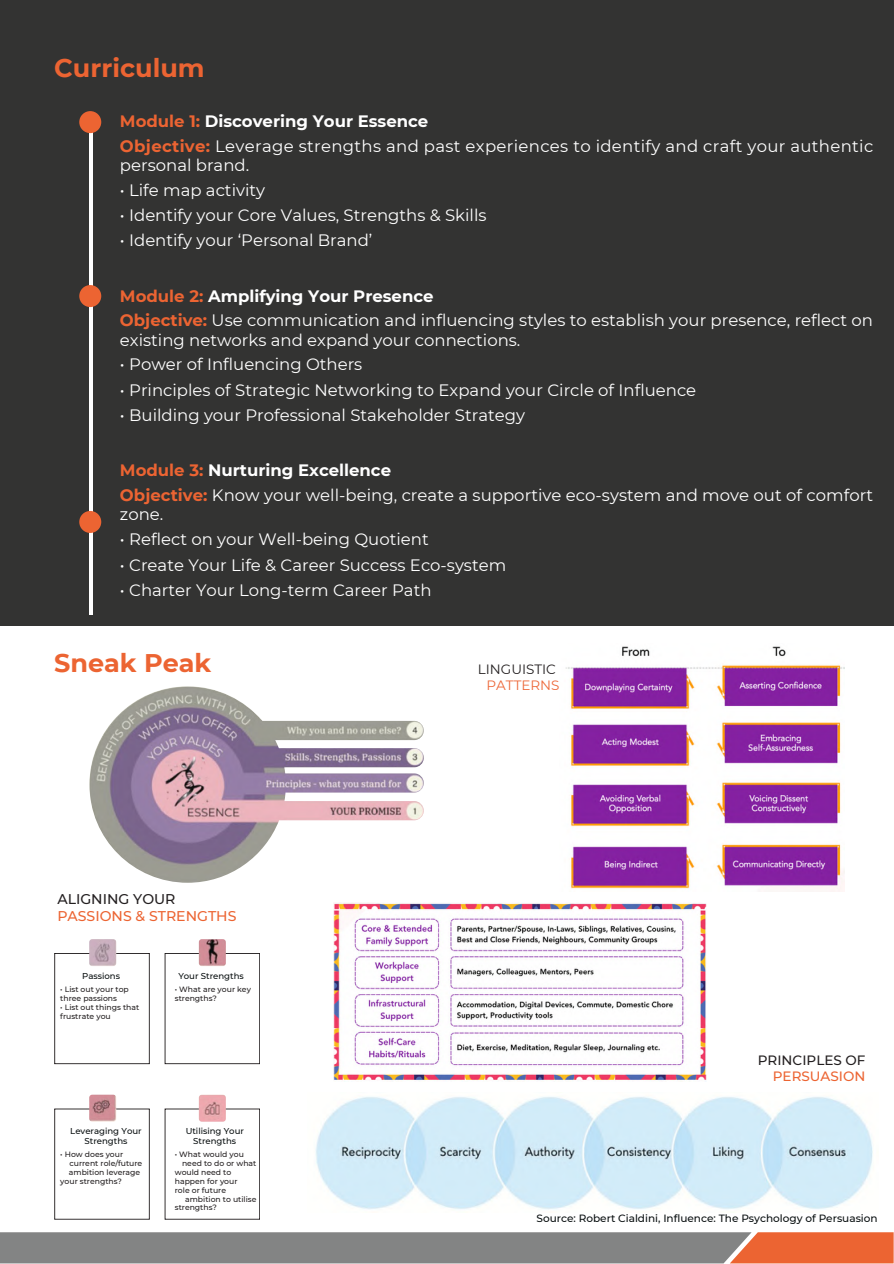
<style>
.page{position:relative;width:894px;height:1264px;background:#fff}
.page>*{position:absolute;margin:0;border:0;box-sizing:border-box;transform-origin:0 0}
.t1{font:700 25.5px "Montserrat";color:#ec6432}
.t2{font:16.5px/24.8px "Montserrat";color:#fff}
.t3{font:16.5px/24.8px "Montserrat";letter-spacing:.02em;color:#fff}
.t4{font:500 14.1px "Montserrat";color:#ec6432}
.t5{font:500 14.1px "Montserrat";color:#231f20}
.t6{font:500 13.5px "Montserrat";color:#231f20}
.t7{font:500 13.5px "Montserrat";color:#ec6432}
.t8{font:13.5px "Montserrat";color:#231f20}
.t9{font:13.5px "Montserrat";color:#ed6839}
.t10{font:500 10.5px "Montserrat";color:#090f10}
.t11{font:500 8.55px/9.9px "Montserrat";color:#090f10;text-align:center}
.t12{font:500 7.65px/8.9px "Montserrat";color:#231f20}
.s1{font-weight:700;color:#ec6432}
.s2{font-weight:700}
</style>
<div class="page">
<div style="left:0;top:0;width:893px;height:625px;background:#333332"></div>
<hr style="left:89px;top:115px;width:3px;height:499px;background:#fff">
<div style="left:79px;top:111px;width:22px;height:22px;background:#ec6432;border-radius:50%"></div>
<div style="left:79px;top:285px;width:22px;height:22px;background:#ec6432;border-radius:50%"></div>
<div style="left:79px;top:511px;width:22px;height:22px;background:#ec6432;border-radius:50%"></div>
<svg style="left:0;top:1232px;width:893px;height:31px;background:#968078"></svg>
<img style="left:315px;top:1097px;width:558px;height:113px">
<img style="left:89px;top:686px;width:334px;height:196px">
<svg style="left:54px;top:953px;width:35px;height:111px"></svg>
<svg style="left:54px;top:1108px;width:96px;height:111px"></svg>
<svg style="left:226px;top:953px;width:34px;height:111px"></svg>
<svg style="left:164px;top:1108px;width:96px;height:111px"></svg>
<img style="left:89px;top:939px;width:137px;height:182px">
<img style="left:334px;top:902px;width:372px;height:179px">
<img style="left:566px;top:646px;width:278px;height:245px">
<h1 class="t1" style="left:54px;top:52px;width:152px">Curriculum</h1>
<p class="t3" style="left:120px;top:109px;width:754px"><span class="s1">Module 1:</span> <span class="s2">Discovering Your Essence<br></span><span class="s1">Objective:</span> Leverage strengths and past experiences to identify and craft your authentic</p>
<p class="t2" style="left:120px;top:152px;width:131px">personal brand.</p>
<p class="t2" style="left:120px;top:177px;width:147px">• Life map activity</p>
<p class="t2" style="left:120px;top:203px;width:368px">• Identify your Core Values, Strengths &amp; Skills</p>
<p class="t2" style="left:120px;top:228px;width:254px">• Identify your ‘Personal Brand’</p>
<p class="t2" style="left:120px;top:283px;width:754px"><span class="s1">Module 2:</span> <span class="s2">Amplifying Your Presence<br></span><span class="s1">Objective:</span> Use communication and influencing styles to establish your presence, reflect on</p>
<p class="t2" style="left:120px;top:327px;width:402px">existing networks and expand your connections.</p>
<p class="t2" style="left:120px;top:352px;width:244px">• Power of Influencing Others</p>
<p class="t2" style="left:120px;top:378px;width:577px">• Principles of Strategic Networking to Expand your Circle of Influence</p>
<p class="t2" style="left:120px;top:402px;width:406px">• Building your Professional Stakeholder Strategy</p>
<p class="t2" style="left:120px;top:458px;width:754px"><span class="s1">Module 3:</span> <span class="s2">Nurturing Excellence<br></span><span class="s1">Objective:</span> Know your well-being, create a supportive eco-system and move out of comfort</p>
<p class="t2" style="left:120px;top:502px;width:45px">zone.</p>
<p class="t2" style="left:120px;top:526px;width:310px">• Reflect on your Well-being Quotient</p>
<p class="t2" style="left:120px;top:552px;width:387px">• Create Your Life &amp; Career Success Eco-system</p>
<p class="t2" style="left:120px;top:577px;width:313px">• Charter Your Long-term Career Path</p>
<h1 class="t1" style="left:54px;top:647px;width:159px">Sneak Peak</h1>
<p class="t5" style="left:57px;top:890px;width:120px">ALIGNING YOUR</p>
<p class="t4" style="left:57px;top:907px;width:180px">PASSIONS &amp; STRENGTHS</p>
<p class="t11" style="left:82px;top:970px;width:39px">Passions</p>
<p class="t12" style="left:60px;top:984px;width:70px">• List out your top three passions</p>
<p class="t12" style="left:60px;top:1002px;width:80px">• List out things that frustrate you</p>
<p class="t11" style="left:178px;top:970px;width:67px">Your Strengths</p>
<p class="t12" style="left:175px;top:984px;width:78px">• What are your key strengths?</p>
<p class="t11" style="left:70px;top:1126px;width:73px">Leveraging Your<br>Strengths</p>
<p class="t12" style="left:60px;top:1150px;width:64px">• How does your</p>
<p class="t12" style="left:69px;top:1158px;width:74px">current role/future</p>
<p class="t12" style="left:69px;top:1167px;width:73px">ambition leverage</p>
<p class="t12" style="left:60px;top:1176px;width:63px">your strengths?</p>
<p class="t11" style="left:186px;top:1126px;width:60px">Utilising Your<br>Strengths</p>
<p class="t12" style="left:175px;top:1150px;width:71px">• What would you</p>
<p class="t12" style="left:182px;top:1158px;width:76px">need to do or what</p>
<p class="t12" style="left:175px;top:1167px;width:58px">would need to</p>
<p class="t12" style="left:175px;top:1176px;width:64px">happen for your</p>
<p class="t12" style="left:175px;top:1185px;width:53px">role or future</p>
<p class="t12" style="left:185px;top:1194px;width:73px">ambition to utilise</p>
<p class="t12" style="left:175px;top:1203px;width:44px">strengths?</p>
<p class="t8" style="left:478px;top:660px;width:80px">LINGUISTIC</p>
<p class="t9" style="left:486px;top:676px;width:74px">PATTERNS</p>
<p class="t6" style="left:757px;top:1051px;width:109px">PRINCIPLES OF</p>
<p class="t7" style="left:772px;top:1067px;width:94px">PERSUASION</p>
<p class="t10" style="left:536px;top:1212px;width:342px">Source: Robert Cialdini, Influence: The Psychology of Persuasion</p>
</div>
